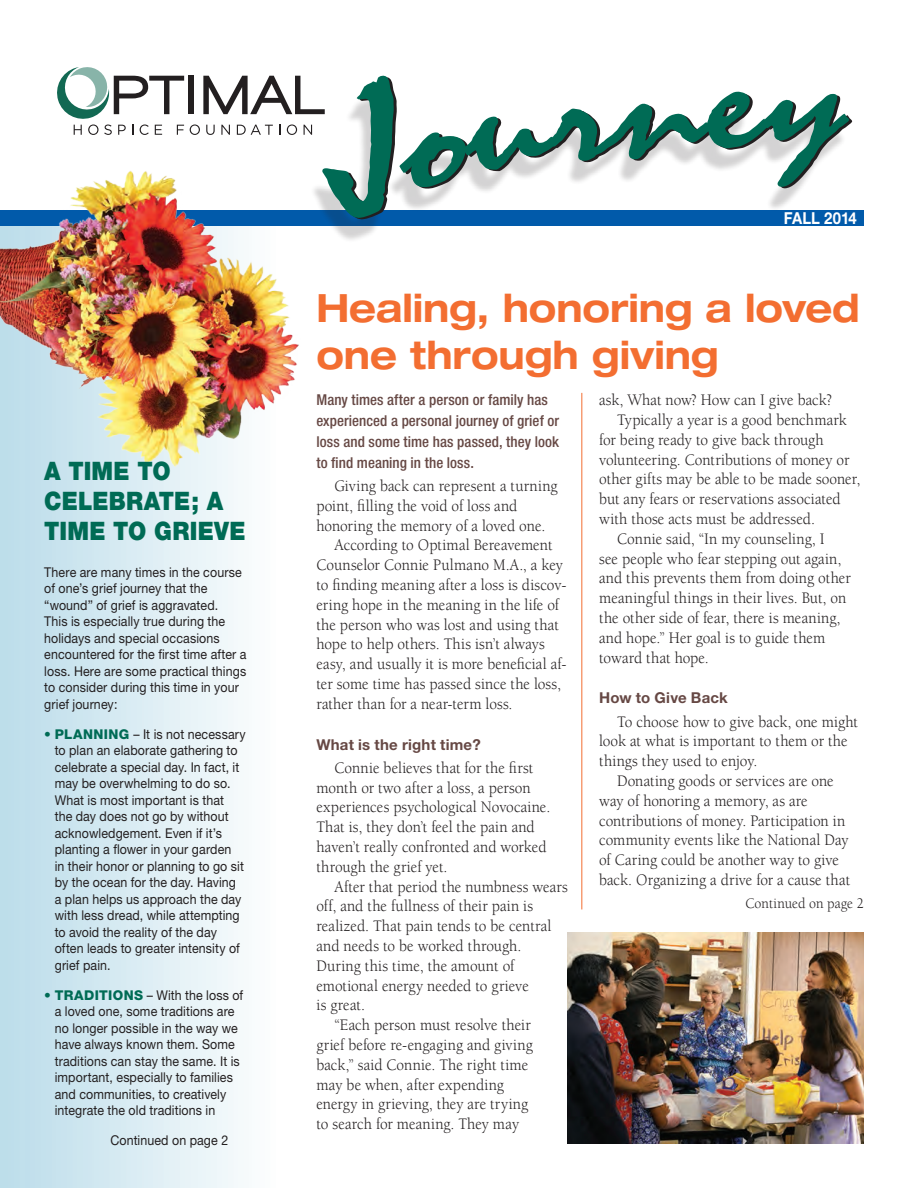
<style>
.page{position:relative;width:918px;height:1188px;background:#fff}
.page>*{position:absolute;margin:0;border:0;box-sizing:border-box;transform-origin:0 0}
.Headline{font:700 expanded 39px/46.8px "Helvetica Neue";color:#f36e31;scale:.91 1}
.Headline_3{font:900 25.5px/30px "Helvetica Neue";letter-spacing:.01em;color:#006b55;scale:.9 1}
.Body_text{font:16.5px/19.8px "Berkeley";color:#231f20;scale:.93 1}
.Body_text-2{font:700 16.5px "Helvetica Neue";letter-spacing:-.005em;color:#fff;scale:.9 1}
.Body_text-3{font:500 condensed 15px/21px "Helvetica Neue";letter-spacing:.005em;color:#664844}
.Body_text-4{font:700 15px "Helvetica Neue";letter-spacing:.015em;color:#664844}
.Body_text-5{font:15px "Berkeley";color:#231f20;scale:.93 1}
.sidebar_tips{font:13.5px/16.5px "Helvetica Neue";letter-spacing:.01em;color:#231f20;scale:.92 1}
.s1{font-weight:500;color:#006b55}
.s2{font-weight:800;color:#006b55}
</style>
<div class="page">
<div style="left:0;top:223px;width:279px;height:965px;background:linear-gradient(to right,#badcea,#fefefe)"></div>
<div style="left:310px;top:90px;width:536px;height:153px;background:#231f20;opacity:.2"></div>
<hr style="left:581px;top:393px;width:1px;height:516px;background:#f36e31">
<div style="left:188px;top:76px;width:5px;height:38px;background:#231f20"></div>
<svg style="left:57px;top:67px;width:127px;height:68px"></svg>
<svg style="left:190px;top:75px;width:662px;height:145px"></svg>
<img style="left:0;top:159px;width:316px;height:333px">
<img style="left:568px;top:932px;width:296px;height:211px">
<p class="Headline_3" style="left:44px;top:456px;width:225px">A TIME TO<br>CELEBRATE; A<br>TIME TO GRIEVE</p>
<p class="sidebar_tips" style="left:44px;top:564px;width:221px">There are many times in the course of one’s grief journey that the “wound” of grief is aggravated.<br>This is especially true during the holidays and special occasions encountered for the first time after a loss. Here are some practical things to consider during this time in your grief journey:</p>
<p class="sidebar_tips" style="left:55px;top:726px;width:209px;text-indent:-10px"><span class="s1">•</span> <span class="s2">PLANNING</span> – It is not necessary to plan an elaborate gathering to celebrate a special day. In fact, it may be overwhelming to do so.<br>What is most important is that<br>the day does not go by without acknowledgement. Even if it’s planting a flower in your garden<br>in their honor or planning to go sit by the ocean for the day. Having a plan helps us approach the day with less dread, while attempting to avoid the reality of the day often leads to greater intensity of grief pain.</p>
<p class="sidebar_tips" style="left:55px;top:987px;width:206px;text-indent:-10px"><span class="s2">• TRADITIONS</span> – With the loss of a loved one, some traditions are no longer possible in the way we have always known them. Some traditions can stay the same. It is important, especially to families and communities, to creatively integrate the old traditions in</p>
<p class="sidebar_tips" style="left:110px;top:1131px;width:130px">Continued on page 2</p>
<p class="Body_text-2" style="left:784px;top:208px;width:82px">FALL 2014</p>
<p class="Headline" style="left:316px;top:284px;width:599px">Healing, honoring a loved one through giving</p>
<p class="Body_text-3" style="left:316px;top:389px;width:244px">Many times after a person or family has experienced a personal journey of grief or loss and some time has passed, they look to find meaning in the loss.</p>
<p class="Body_text" style="left:316px;top:476px;width:261px;text-indent:18px">Giving back can represent a turning point, filling the void of loss and honoring the memory of a loved one.</p>
<p class="Body_text" style="left:316px;top:536px;width:270px;text-indent:18px">According to Optimal Bereavement Counselor Connie Pulmano M.A., a key to finding meaning after a loss is discov&shy;ering hope in the meaning in the life of the person who was lost and using that hope to help others. This isn’t always easy, and usually it is more beneficial af&shy;ter some time has passed since the loss, rather than for a near-term loss.</p>
<p class="Body_text-4" style="left:316px;top:735px;width:166px">What is the right time?</p>
<p class="Body_text" style="left:316px;top:758px;width:253px;text-indent:18px">Connie believes that for the first month or two after a loss, a person experiences psychological Novocaine.<br>That is, they don’t feel the pain and haven’t really confronted and worked through the grief yet.</p>
<p class="Body_text" style="left:316px;top:877px;width:272px;text-indent:18px">After that period the numbness wears off, and the fullness of their pain is realized. That pain tends to be central and needs to be worked through.<br>During this time, the amount of emotional energy needed to grieve<br>is great.</p>
<p class="Body_text" style="left:316px;top:1016px;width:234px;text-indent:18px">“Each person must resolve their grief before re-engaging and giving back,” said Connie. The right time may be when, after expending energy in grieving, they are trying to search for meaning. They may</p>
<p class="Body_text" style="left:599px;top:390px;width:252px">ask, What now? How can I give back?</p>
<p class="Body_text" style="left:599px;top:410px;width:282px;text-indent:18px">Typically a year is a good benchmark for being ready to give back through volunteering. Contributions of money or other gifts may be able to be made sooner, but any fears or reservations associated with those acts must be addressed.</p>
<p class="Body_text" style="left:599px;top:529px;width:272px;text-indent:18px">Connie said, “In my counseling, I<br>see people who fear stepping out again, and this prevents them from doing other meaningful things in their lives. But, on the other side of fear, there is meaning, and hope.” Her goal is to guide them toward that hope.</p>
<p class="Body_text-4" style="left:599px;top:689px;width:130px">How to Give Back</p>
<p class="Body_text" style="left:599px;top:712px;width:280px;text-indent:18px">To choose how to give back, one might look at what is important to them or the things they used to enjoy.</p>
<p class="Body_text" style="left:599px;top:771px;width:271px;text-indent:18px">Donating goods or services are one way of honoring a memory, as are contributions of money. Participation in community events like the National Day of Caring could be another way to give back. Organizing a drive for a cause that</p>
<p class="Body_text-5" style="left:745px;top:896px;width:129px">Continued on page 2</p>
</div>
